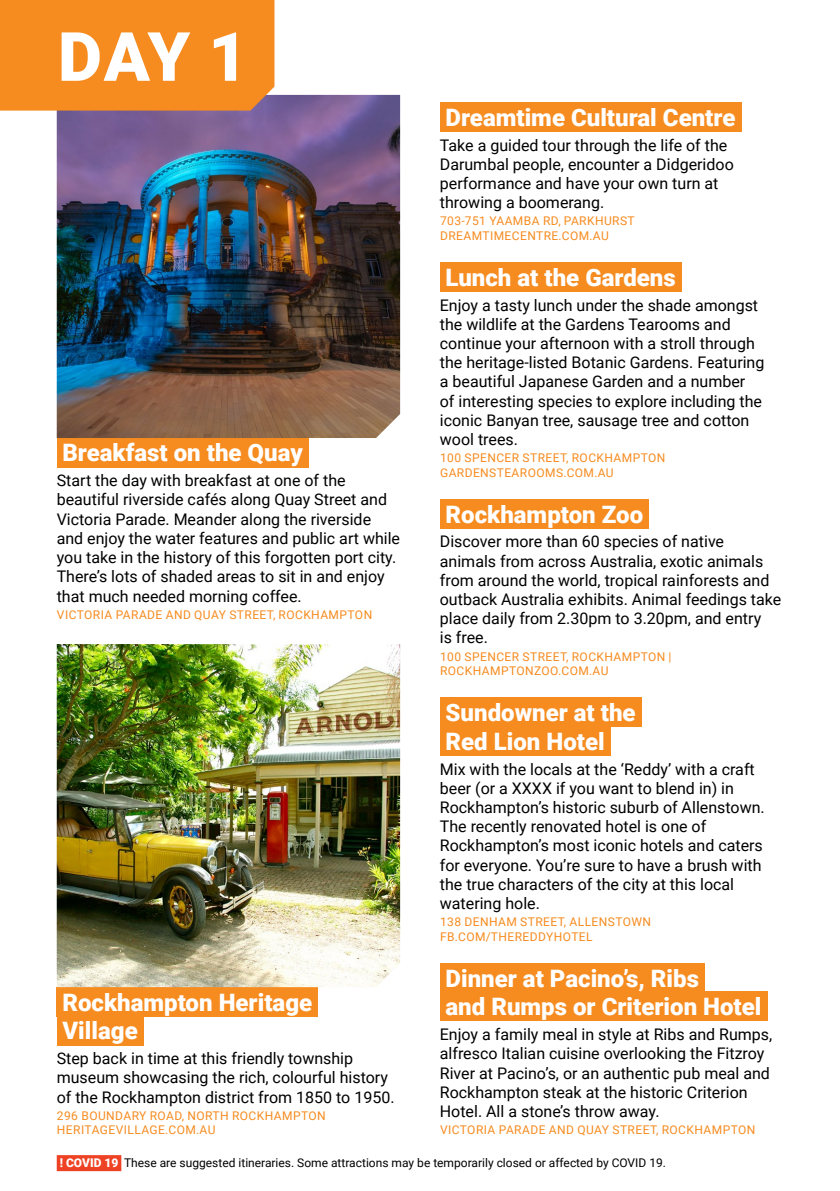
<style>
.page{position:relative;width:840px;height:1191px;background:#fff}
.page>*{position:absolute;margin:0;border:0;box-sizing:border-box;transform-origin:0 0}
.t1{font:900 68px "Roboto";color:#fff}
.t2{font:900 24px/28.8px "Roboto";color:#fff}
.t3{font:16px/19.2px "Roboto";color:#000}
.t4{font:12px/14.4px "Roboto";letter-spacing:.035em;color:#f68b1f}
.t5{font:12px "Roboto";color:#000}
.s1{font-weight:900;color:#fff}
</style>
<div class="page">
<div style="left:57px;top:438px;width:251px;height:29px;background:#f68b1f"></div>
<div style="left:57px;top:986px;width:261px;height:30px;background:#f68b1f"></div>
<div style="left:57px;top:1015px;width:86px;height:30px;background:#f68b1f"></div>
<img style="left:57px;top:95px;width:343px;height:343px">
<img style="left:57px;top:644px;width:343px;height:343px">
<div style="left:439px;top:102px;width:301px;height:30px;background:#f68b1f"></div>
<div style="left:439px;top:262px;width:242px;height:30px;background:#f68b1f"></div>
<div style="left:439px;top:499px;width:209px;height:29px;background:#f68b1f"></div>
<div style="left:439px;top:697px;width:202px;height:30px;background:#f68b1f"></div>
<div style="left:439px;top:726px;width:171px;height:29px;background:#f68b1f"></div>
<div style="left:439px;top:962px;width:265px;height:30px;background:#f68b1f"></div>
<div style="left:439px;top:991px;width:327px;height:30px;background:#f68b1f"></div>
<div style="left:0;top:0;width:274px;height:111px;background:#f68b1f"></div>
<div style="left:57px;top:1155px;width:64px;height:16px;background:#ef4123"></div>
<h1 class="t1" style="left:58px;top:9px;width:191px">DAY 1</h1>
<h2 class="t2" style="left:62px;top:437px;width:242px">Breakfast on the Quay</h2>
<p class="t3" style="left:57px;top:470px;width:344px">Start the day with breakfast at one of the beautiful riverside cafés along Quay Street and Victoria Parade. Meander along the riverside and enjoy the water features and public art while you take in the history of this forgotten port city.<br>There’s lots of shaded areas to sit in and enjoy that much needed morning coffee.</p>
<p class="t4" style="left:57px;top:607px;width:316px">VICTORIA PARADE AND QUAY STREET, ROCKHAMPTON</p>
<h2 class="t2" style="left:62px;top:986px;width:251px">Rockhampton Heritage<br>Village</h2>
<p class="t3" style="left:57px;top:1048px;width:339px">Step back in time at this friendly township museum showcasing the rich, colourful history of the Rockhampton district from 1850 to 1950.</p>
<p class="t4" style="left:57px;top:1108px;width:270px">296 BOUNDARY ROAD, NORTH ROCKHAMPTON<br>HERITAGEVILLAGE.COM.AU</p>
<h2 class="t2" style="left:445px;top:102px;width:291px">Dreamtime Cultural Centre</h2>
<p class="t3" style="left:439px;top:135px;width:295px">Take a guided tour through the life of the Darumbal people, encounter a Didgeridoo performance and have your own turn at throwing a boomerang.</p>
<p class="t4" style="left:440px;top:214px;width:196px">703-751 YAAMBA RD, PARKHURST<br>DREAMTIMECENTRE.COM.AU</p>
<h2 class="t2" style="left:445px;top:262px;width:232px">Lunch at the Gardens</h2>
<p class="t3" style="left:439px;top:295px;width:326px">Enjoy a tasty lunch under the shade amongst the wildlife at the Gardens Tearooms and continue your afternoon with a stroll through the heritage-listed Botanic Gardens. Featuring a beautiful Japanese Garden and a number<br>of interesting species to explore including the iconic Banyan tree, sausage tree and cotton wool trees.</p>
<p class="t4" style="left:440px;top:450px;width:227px">100 SPENCER STREET, ROCKHAMPTON<br>GARDENSTEAROOMS.COM.AU</p>
<h2 class="t2" style="left:445px;top:499px;width:199px">Rockhampton Zoo</h2>
<p class="t3" style="left:439px;top:531px;width:343px">Discover more than 60 species of native animals from across Australia, exotic animals from around the world, tropical rainforests and outback Australia exhibits. Animal feedings take place daily from 2.30pm to 3.20pm, and entry<br>is free.</p>
<p class="t4" style="left:440px;top:649px;width:233px">100 SPENCER STREET, ROCKHAMPTON |<br>ROCKHAMPTONZOO.COM.AU</p>
<h2 class="t2" style="left:445px;top:697px;width:191px">Sundowner at the<br>Red Lion Hotel</h2>
<p class="t3" style="left:439px;top:758px;width:326px">Mix with the locals at the ‘Reddy’ with a craft beer (or a XXXX if you want to blend in) in Rockhampton’s historic suburb of Allenstown.<br>The recently renovated hotel is one of Rockhampton’s most iconic hotels and caters for everyone. You’re sure to have a brush with the true characters of the city at this local watering hole.</p>
<p class="t4" style="left:440px;top:914px;width:212px">138 DENHAM STREET, ALLENSTOWN<br>FB.COM/THEREDDYHOTEL</p>
<h2 class="t2" style="left:445px;top:962px;width:317px">Dinner at Pacino’s, Ribs<br>and Rumps or Criterion Hotel</h2>
<p class="t3" style="left:439px;top:1024px;width:334px">Enjoy a family meal in style at Ribs and Rumps, alfresco Italian cuisine overlooking the Fitzroy River at Pacino’s, or an authentic pub meal and Rockhampton steak at the historic Criterion Hotel. All a stone’s throw away.</p>
<p class="t4" style="left:440px;top:1122px;width:316px">VICTORIA PARADE AND QUAY STREET, ROCKHAMPTON</p>
<p class="t5" style="left:60px;top:1154px;width:607px"><span class="s1">! COVID 19</span> These are suggested itineraries. Some attractions may be temporarily closed or affected by COVID 19.</p>
</div>
